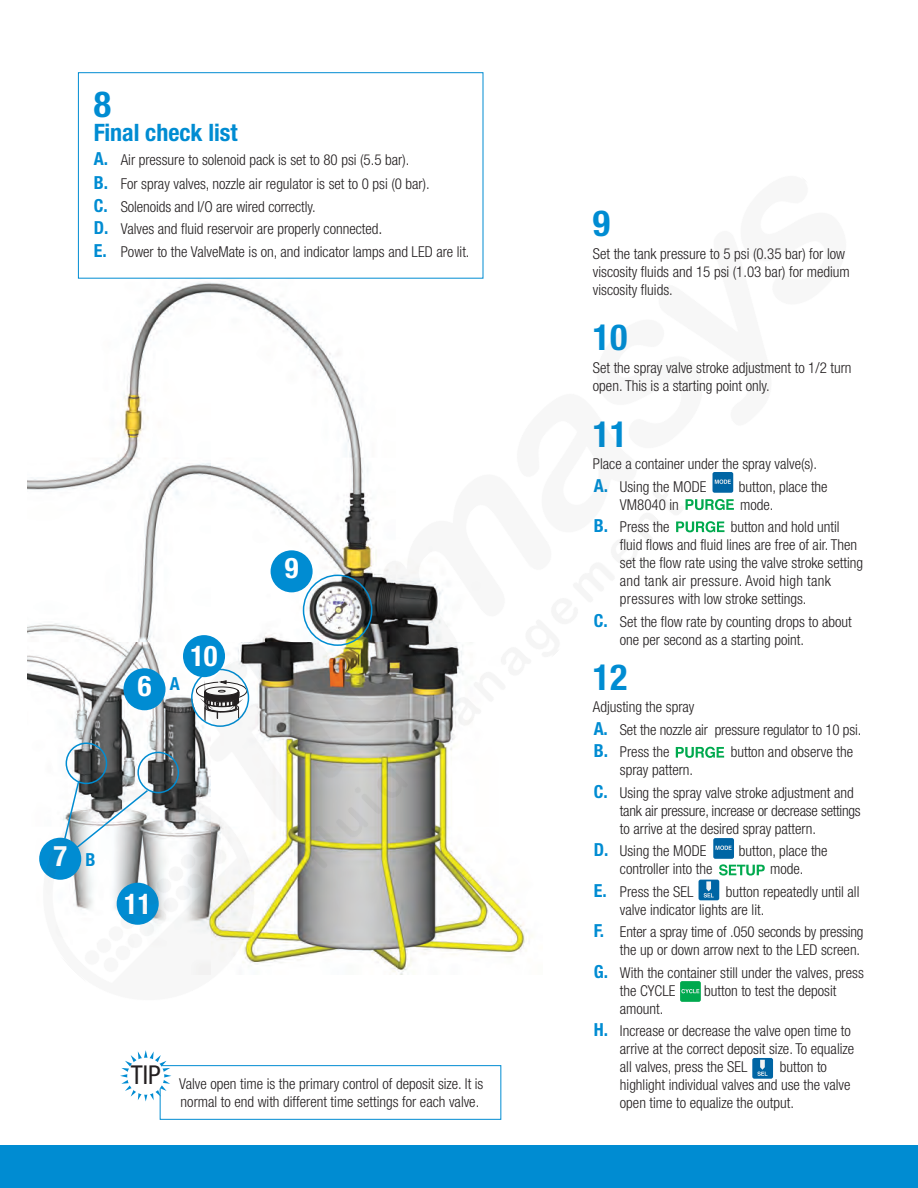
<style>
.page{position:relative;width:918px;height:1188px;background:#fff}
.page>*{position:absolute;margin:0;border:0;box-sizing:border-box;transform-origin:0 0}
.t1{font:700 condensed 36px "Helvetica Neue";color:#008cd2}
.t2{font:700 condensed 28.5px "Helvetica Neue";color:#fff}
.t3{font:condensed 25.95px "Helvetica Neue";color:#231f20}
.t4{font:700 condensed 24px "Helvetica Neue";color:#008cd2}
.t5{font:700 condensed 18px "Helvetica Neue";color:#008cd2}
.t6{font:300 condensed 15px/18px "Helvetica Neue";color:#231f20}
.s1{font-weight:700;font-size:18px;color:#008cd2}
.s2{font-size:16.5px}
</style>
<div class="page">
<div style="left:752px;top:1058px;width:21px;height:21px;background:#0065a4;border-radius:2px"></div>
<svg style="left:757px;top:1060px;width:10px;height:16px"></svg>
<div style="left:160px;top:1065px;width:341px;height:55px;border:1px solid #008cd2"></div>
<svg style="left:120px;top:1053px;width:51px;height:49px"></svg>
<div style="left:127px;top:1058px;width:37px;height:37px;background:#fff;border-radius:50%"></div>
<div style="left:0;top:1145px;width:918px;height:43px;background:#008cd2"></div>
<img style="left:27px;top:135px;width:738px;height:918px">
<h1 class="t1" style="left:94px;top:84px;width:19px">8</h1>
<h3 class="t4" style="left:94px;top:119px;width:145px">Final check list</h3>
<p class="t6" style="left:94px;top:149px;width:337px;line-height:24px"><span class="s1">A.</span> Air pressure to solenoid pack is set to 80 psi (5.5 bar).<br><span class="s1">B.</span> For spray valves, nozzle air regulator is set to 0 psi (0 bar).</p>
<p class="t6" style="left:94px;top:197px;width:377px;line-height:22.5px"><span class="s1">C.</span> Solenoids and I/O are wired correctly.<br><span class="s1">D.</span> Valves and fluid reservoir are properly connected<span class="s2">.<br></span><span class="s1">E.</span> Power to the ValveMate is on, and indicator lamps and LED are lit.</p>
<h2 class="t2" style="left:138px;top:676px;width:15px">6</h2>
<p class="t5" style="left:170px;top:673px;width:12px">A</p>
<h2 class="t2" style="left:190px;top:646px;width:29px">10</h2>
<h2 class="t2" style="left:53px;top:846px;width:15px">7</h2>
<p class="t5" style="left:86px;top:849px;width:12px">B</p>
<h2 class="t2" style="left:124px;top:894px;width:29px">11</h2>
<h2 class="t2" style="left:285px;top:558px;width:15px">9</h2>
<h3 class="t3" style="left:131px;top:1065px;width:31px">TIP</h3>
<p class="t6" style="left:179px;top:1076px;width:306px">Valve open time is the primary control of deposit size. It is normal to end with different time settings for each valve.</p>
<h1 class="t1" style="left:593px;top:203px;width:19px">9</h1>
<p class="t6" style="left:593px;top:245px;width:258px">Set the tank pressure to 5 psi (0.35 bar) for low viscosity fluids and 15 psi (1.03 bar) for medium viscosity fluids.</p>
<h1 class="t1" style="left:593px;top:317px;width:36px">10</h1>
<p class="t6" style="left:593px;top:360px;width:260px">Set the spray valve stroke adjustment to 1/2 turn open. This is a starting point only.</p>
<h1 class="t1" style="left:593px;top:413px;width:36px">11</h1>
<p class="t6" style="left:593px;top:454px;width:226px;line-height:22.5px">Place a container under the spray valve(s).<br><span class="s1">A.</span> Using the MODE</p>
<p class="t6" style="left:739px;top:479px;width:90px">button, place the</p>
<p class="t6" style="left:620px;top:497px;width:61px">VM8040 in</p>
<p class="t6" style="left:740px;top:497px;width:35px">mode.</p>
<p class="t6" style="left:594px;top:519px;width:77px"><span class="s1">B.</span> Press the</p>
<p class="t6" style="left:620px;top:519px;width:245px;text-indent:111px">button and hold until fluid flows and fluid lines are free of air. Then set the flow rate using the valve stroke setting and tank air pressure. Avoid high tank pressures with low stroke settings.</p>
<p class="t6" style="left:620px;top:614px;width:233px;text-indent:-26px"><span class="s1">C.</span> Set the flow rate by counting drops to about one per second as a starting point.</p>
<h1 class="t1" style="left:593px;top:656px;width:36px">12</h1>
<p class="t6" style="left:593px;top:697px;width:270px;line-height:22.5px">Adjusting the spray<br><span class="s1">A.</span> Set the nozzle air pressure regulator to 10 psi.<br><span class="s1">B.</span> Press the</p>
<p class="t6" style="left:731px;top:744px;width:124px">button and observe the</p>
<p class="t6" style="left:594px;top:760px;width:261px;line-height:22.5px;text-indent:26px">spray pattern.<br><span class="s1">C.</span> Using the spray valve stroke adjustment and</p>
<p class="t6" style="left:620px;top:803px;width:242px">tank air pressure, increase or decrease settings to arrive at the desired spray pattern.</p>
<p class="t6" style="left:594px;top:843px;width:114px"><span class="s1">D.</span> Using the MODE</p>
<p class="t6" style="left:739px;top:843px;width:90px">button, place the</p>
<p class="t6" style="left:620px;top:861px;width:94px">controller into the</p>
<p class="t6" style="left:770px;top:861px;width:35px">mode.</p>
<p class="t6" style="left:594px;top:884px;width:101px"><span class="s1">E.</span> Press the SEL</p>
<p class="t6" style="left:620px;top:884px;width:241px;text-indent:106px">button repeatedly until all valve indicator lights are lit.</p>
<p class="t6" style="left:594px;top:924px;width:271px;text-align:right"><span class="s1">F.</span> Enter a spray time of .050 seconds by pressing the up or down arrow next to the LED screen.</p>
<p class="t6" style="left:620px;top:965px;width:245px;text-indent:-26px"><span class="s1">G.</span> With the container still under the valves, press the CYCLE</p>
<p class="t6" style="left:704px;top:983px;width:134px">button to test the deposit</p>
<p class="t6" style="left:594px;top:998px;width:259px;line-height:22.5px;text-indent:26px">amount.<br><span class="s1">H.</span> Increase or decrease the valve open time to</p>
<p class="t6" style="left:620px;top:1041px;width:236px">arrive at the correct deposit size. To equalize all valves, press the SEL</p>
<p class="t6" style="left:620px;top:1059px;width:232px;text-indent:160px">button to highlight individual valves and use the valve open time to equalize the output.</p>
</div>
